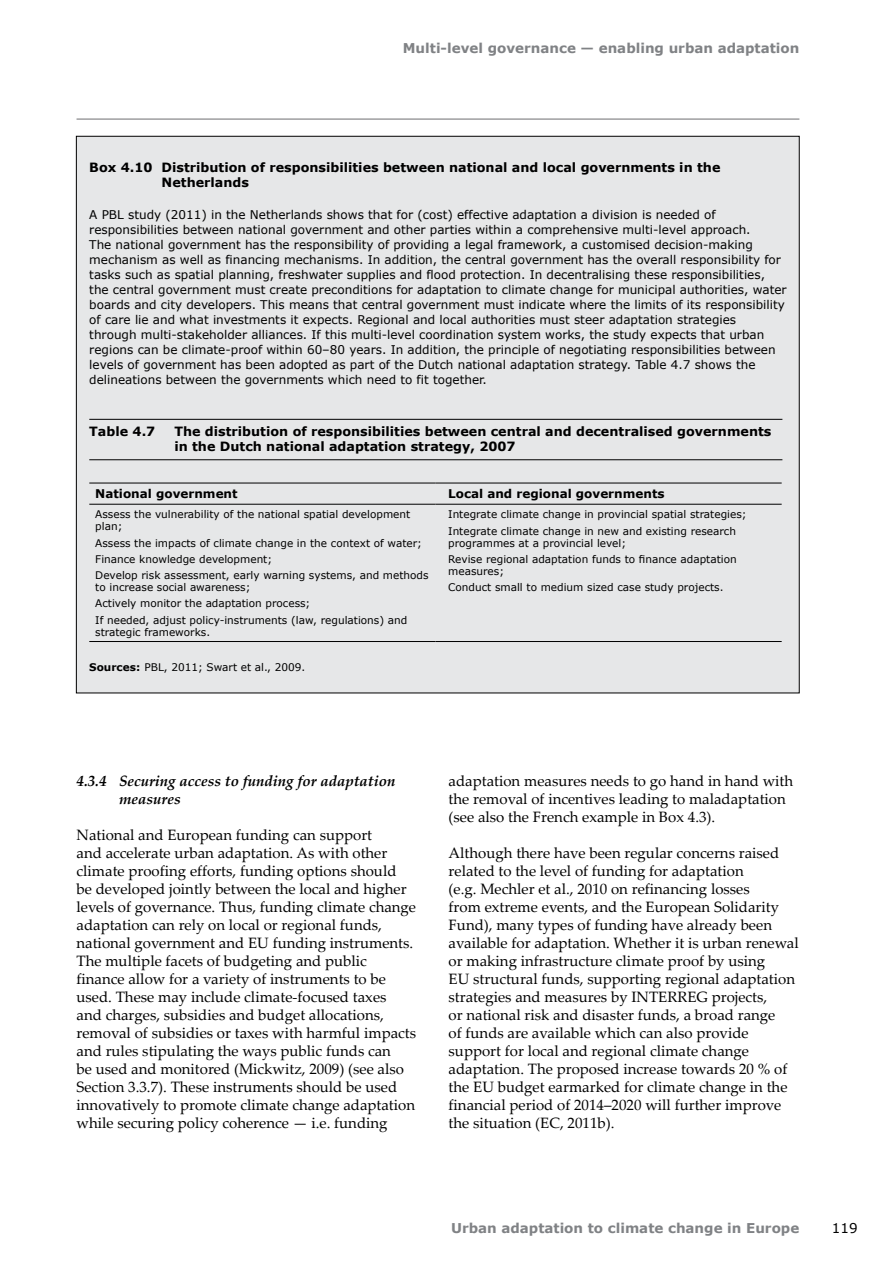
<style>
.page{position:relative;width:893px;height:1263px;background:#fff}
.page>*{position:absolute;margin:0;border:0;box-sizing:border-box;transform-origin:0 0}
.Body_Text{font:15px/18px "Palatino Linotype";color:#000}
.Heading_3{font:italic 700 15px/18px "Palatino Linotype";color:#000}
.t1{font:700 13.5px "Verdana";color:#808285}
.t2{font:13.5px "Verdana";color:#000}
.Figure_Title{font:700 12.75px/15.8px "Verdana";color:#000}
.Box_Text_Heading{font:700 12.75px/15px "Verdana";color:#000}
.Box_text{font:12px/15px "Verdana";color:#000}
.Table_Head{font:700 12px "Verdana";color:#000}
.Table_body{font:10.5px/12px "Verdana";color:#000}
.Note_Source{font:10.5px "Verdana";color:#000}
.s1{font-weight:700}
</style>
<div class="page">
<hr style="left:77px;top:119px;width:722px;height:1px;background:#6d6e71">
<div style="left:76px;top:136px;width:723px;height:557px;background:#e6e7e8"></div>
<hr style="left:89px;top:504px;width:346px;height:1px;background:#000">
<hr style="left:435px;top:504px;width:347px;height:1px;background:#000">
<hr style="left:89px;top:483px;width:346px;height:1px;background:#000">
<hr style="left:435px;top:483px;width:347px;height:1px;background:#000">
<hr style="left:89px;top:641px;width:346px;height:1px;background:#000">
<hr style="left:435px;top:641px;width:347px;height:1px;background:#000">
<hr style="left:89px;top:419px;width:693px;height:1px;background:#000">
<hr style="left:89px;top:459px;width:693px;height:1px;background:#000">
<p class="t1" style="left:403px;top:40px;width:398px">Multi-level governance — enabling urban adaptation</p>
<p class="Box_Text_Heading" style="left:162px;top:160px;width:560px;text-indent:-72px">Box 4.10 Distribution of responsibilities between national and local governments in the<br>Netherlands</p>
<p class="Box_text" style="left:89px;top:206px;width:699px">A PBL study (2011) in the Netherlands shows that for (cost) effective adaptation a division is needed of responsibilities between national government and other parties within a comprehensive multi-level approach.<br>The national government has the responsibility of providing a legal framework, a customised decision-making mechanism as well as financing mechanisms. In addition, the central government has the overall responsibility for tasks such as spatial planning, freshwater supplies and flood protection. In decentralising these responsibilities, the central government must create preconditions for adaptation to climate change for municipal authorities, water boards and city developers. This means that central government must indicate where the limits of its responsibility of care lie and what investments it expects. Regional and local authorities must steer adaptation strategies<br>through multi-stakeholder alliances. If this multi-level coordination system works, the study expects that urban regions can be climate-proof within 60–80 years. In addition, the principle of negotiating responsibilities between levels of government has been adopted as part of the Dutch national adaptation strategy. Table 4.7 shows the delineations between the governments which need to fit together.</p>
<p class="Figure_Title" style="left:89px;top:423px;width:68px">Table 4.7</p>
<p class="Figure_Title" style="left:174px;top:423px;width:599px">The distribution of responsibilities between central and decentralised governments in the Dutch national adaptation strategy, 2007</p>
<p class="Table_Head" style="left:95px;top:486px;width:144px">National government</p>
<p class="Table_Head" style="left:448px;top:486px;width:218px">Local and regional governments</p>
<p class="Table_body" style="left:95px;top:508px;width:316px">Assess the vulnerability of the national spatial development plan;</p>
<p class="Table_body" style="left:95px;top:536px;width:328px">Assess the impacts of climate change in the context of water;</p>
<p class="Table_body" style="left:95px;top:553px;width:178px">Finance knowledge development;</p>
<p class="Table_body" style="left:95px;top:569px;width:335px">Develop risk assessment, early warning systems, and methods to increase social awareness;</p>
<p class="Table_body" style="left:95px;top:597px;width:217px">Actively monitor the adaptation process;</p>
<p class="Table_body" style="left:95px;top:613px;width:314px">If needed, adjust policy-instruments (law, regulations) and strategic frameworks.</p>
<p class="Table_body" style="left:448px;top:508px;width:300px">Integrate climate change in provincial spatial strategies;</p>
<p class="Table_body" style="left:448px;top:524px;width:289px">Integrate climate change in new and existing research programmes at a provincial level;</p>
<p class="Table_body" style="left:448px;top:553px;width:290px">Revise regional adaptation funds to finance adaptation measures;</p>
<p class="Table_body" style="left:448px;top:581px;width:277px">Conduct small to medium sized case study projects.</p>
<p class="Note_Source" style="left:89px;top:661px;width:217px"><span class="s1">Sources:</span> PBL, 2011; Swart et al., 2009.</p>
<p class="Heading_3" style="left:119px;top:771px;width:278px;text-indent:-43px">4.3.4 Securing access to funding for adaptation measures</p>
<p class="Body_Text" style="left:77px;top:825px;width:341px">National and European funding can support<br>and accelerate urban adaptation. As with other climate proofing efforts, funding options should<br>be developed jointly between the local and higher levels of governance. Thus, funding climate change adaptation can rely on local or regional funds, national government and EU funding instruments.<br>The multiple facets of budgeting and public finance allow for a variety of instruments to be used. These may include climate-focused taxes<br>and charges, subsidies and budget allocations, removal of subsidies or taxes with harmful impacts and rules stipulating the ways public funds can<br>be used and monitored (Mickwitz, 2009) (see also Section 3.3.7). These instruments should be used innovatively to promote climate change adaptation while securing policy coherence — i.e. funding</p>
<p class="Body_Text" style="left:449px;top:771px;width:346px">adaptation measures needs to go hand in hand with the removal of incentives leading to maladaptation (see also the French example in Box 4.3).</p>
<p class="Body_Text" style="left:449px;top:843px;width:352px">Although there have been regular concerns raised related to the level of funding for adaptation<br>(e.g. Mechler et al., 2010 on refinancing losses<br>from extreme events, and the European Solidarity Fund), many types of funding have already been available for adaptation. Whether it is urban renewal or making infrastructure climate proof by using<br>EU structural funds, supporting regional adaptation strategies and measures by INTERREG projects,<br>or national risk and disaster funds, a broad range<br>of funds are available which can also provide support for local and regional climate change adaptation. The proposed increase towards 20 % of the EU budget earmarked for climate change in the financial period of 2014–2020 will further improve the situation (EC, 2011b).</p>
<p class="t1" style="left:451px;top:1219px;width:350px">Urban adaptation to climate change in Europe</p>
<p class="t2" style="left:832px;top:1219px;width:27px">119</p>
</div>
